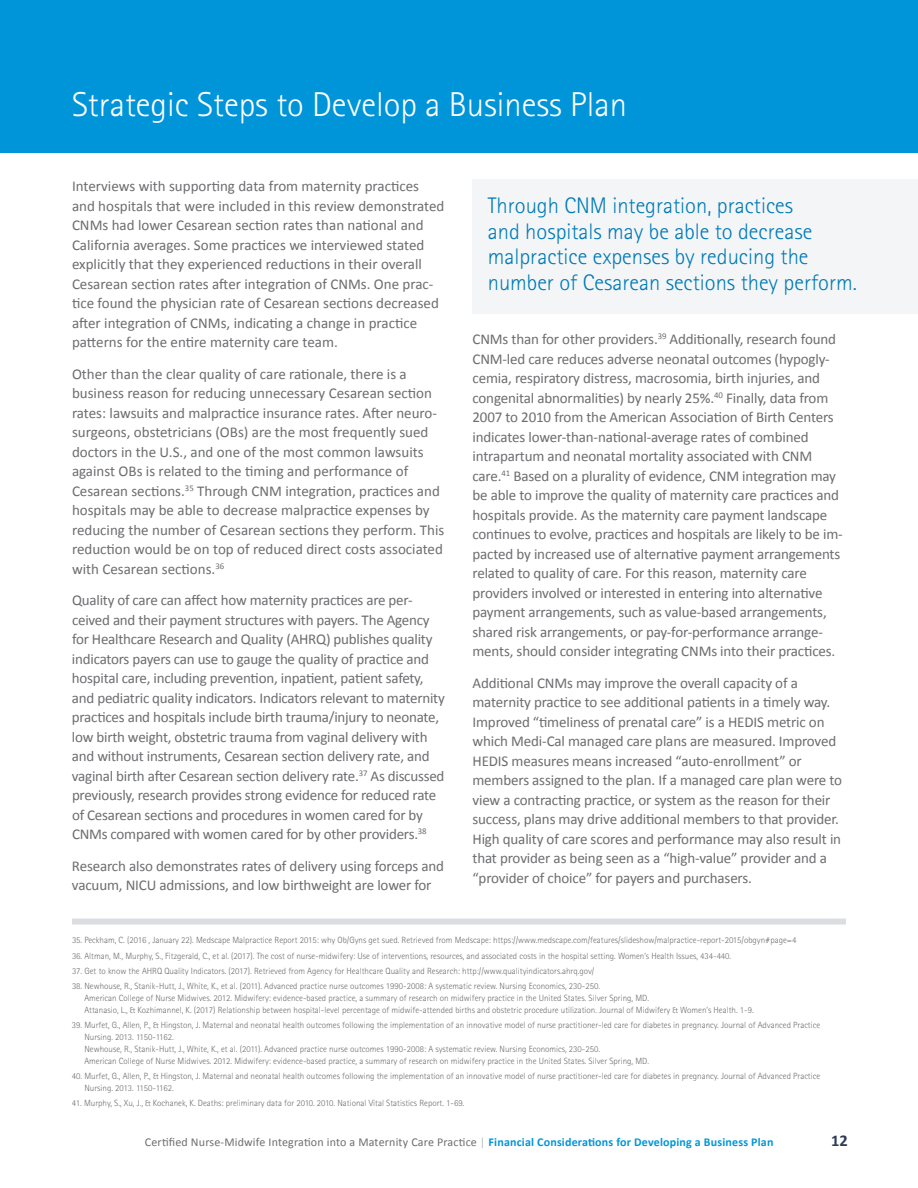
<style>
.page{position:relative;width:918px;height:1188px;background:#fff}
.page>*{position:absolute;margin:0;border:0;box-sizing:border-box;transform-origin:0 0}
.t1{font:300 34.5px "Rotis Sans Serif";color:#fff}
.t2{font:300 22.5px/25.5px "Rotis Sans Serif";color:#007ab6}
.t3{font:700 16.5px "Calibri";color:#2e3a57}
.t4{font:15px/19.5px "Calibri";letter-spacing:-.01em;color:#6c6d70}
.t5{font:12px "Calibri";letter-spacing:.015em;color:#6d6e70}
.t6{font:300 9px/12px "Rotis Sans Serif";color:#6c6d70}
.s1{color:#b5bac2}
.s2{font-weight:700;color:#0095d9}
</style>
<div class="page">
<div style="left:72px;top:919px;width:774px;height:6px;background:#dbdde1"></div>
<div style="left:0;top:0;width:918px;height:153px;background:#0095d9"></div>
<div style="left:472px;top:179px;width:446px;height:134px;background:#f4f5f6"></div>
<h1 class="t1" style="left:72px;top:85px;width:557px">Strategic Steps to Develop a Business Plan</h1>
<p class="t4" style="left:72px;top:177px;width:374px">Interviews with supporting data from maternity practices and hospitals that were included in this review demonstrated CNMs had lower Cesarean section rates than national and California averages. Some practices we interviewed stated explicitly that they experienced reductions in their overall Cesarean section rates after integration of CNMs. One prac&shy;tice found the physician rate of Cesarean sections decreased after integration of CNMs, indicating a change in practice patterns for the entire maternity care team.</p>
<p class="t4" style="left:72px;top:364px;width:374px">Other than the clear quality of care rationale, there is a business reason for reducing unnecessary Cesarean section rates: lawsuits and malpractice insurance rates. After neuro&shy;surgeons, obstetricians (OBs) are the most frequently sued doctors in the U.S., and one of the most common lawsuits against OBs is related to the timing and performance of Cesarean sections.<sup>35</sup> Through CNM integration, practices and hospitals may be able to decrease malpractice expenses by reducing the number of Cesarean sections they perform. This reduction would be on top of reduced direct costs associated with Cesarean sections.<sup>36</sup></p>
<p class="t4" style="left:72px;top:591px;width:374px">Quality of care can affect how maternity practices are per&shy;ceived and their payment structures with payers. The Agency for Healthcare Research and Quality (AHRQ) publishes quality indicators payers can use to gauge the quality of practice and hospital care, including prevention, inpatient, patient safety, and pediatric quality indicators. Indicators relevant to maternity practices and hospitals include birth trauma/injury to neonate, low birth weight, obstetric trauma from vaginal delivery with and without instruments, Cesarean section delivery rate, and vaginal birth after Cesarean section delivery rate.<sup>37</sup> As discussed previously, research provides strong evidence for reduced rate of Cesarean sections and procedures in women cared for by CNMs compared with women cared for by other providers.<sup>38</sup></p>
<p class="t4" style="left:72px;top:856px;width:374px">Research also demonstrates rates of delivery using forceps and vacuum, NICU admissions, and low birthweight are lower for</p>
<h2 class="t2" style="left:488px;top:193px;width:371px">Through CNM integration, practices<br>and hospitals may be able to decrease malpractice expenses by reducing the number of Cesarean sections they perform.</h2>
<p class="t4" style="left:472px;top:330px;width:372px">CNMs than for other providers.<sup>39</sup> Additionally, research found CNM-led care reduces adverse neonatal outcomes (hypogly&shy;cemia, respiratory distress, macrosomia, birth injuries, and congenital abnormalities) by nearly 25%.<sup>40</sup> Finally, data from 2007 to 2010 from the American Association of Birth Centers indicates lower-than-national-average rates of combined intrapartum and neonatal mortality associated with CNM care.<sup>41</sup> Based on a plurality of evidence, CNM integration may be able to improve the quality of maternity care practices and hospitals provide. As the maternity care payment landscape continues to evolve, practices and hospitals are likely to be im&shy;pacted by increased use of alternative payment arrangements related to quality of care. For this reason, maternity care providers involved or interested in entering into alternative payment arrangements, such as value-based arrangements, shared risk arrangements, or pay-for-performance arrange&shy;ments, should consider integrating CNMs into their practices.</p>
<p class="t4" style="left:472px;top:673px;width:371px">Additional CNMs may improve the overall capacity of a maternity practice to see additional patients in a timely way.<br>Improved “timeliness of prenatal care” is a HEDIS metric on which Medi-Cal managed care plans are measured. Improved HEDIS measures means increased “auto-enrollment” or members assigned to the plan. If a managed care plan were to view a contracting practice, or system as the reason for their success, plans may drive additional members to that provider.<br>High quality of care scores and performance may also result in that provider as being seen as a “high-value” provider and a “provider of choice” for payers and purchasers.</p>
<p class="t6" style="left:72px;top:934px;width:726px">35. Peckham, C. (2016 , January 22). Medscape Malpractice Report 2015: why Ob/Gyns get sued. Retrieved from Medscape: https://www.medscape.com/features/slideshow/malpractice-report-2015/obgyn#page=4</p>
<p class="t6" style="left:72px;top:950px;width:661px">36. Altman, M., Murphy, S., Fitzgerald, C., et al. (2017). The cost of nurse-midwifery: Use of interventions, resources, and associated costs in the hospital setting. Women’s Health Issues, 434-440.</p>
<p class="t6" style="left:72px;top:965px;width:524px">37. Get to know the AHRQ Quality Indicators. (2017). Retrieved from Agency for Healthcare Quality and Research: http://www.qualityindicators.ahrq.gov/</p>
<p class="t6" style="left:84px;top:980px;width:671px;text-indent:-12px">38. Newhouse, R., Stanik-Hutt, J., White, K., et al. (2011). Advanced practice nurse outcomes 1990-2008: A systematic review. Nursing Economics, 230-250.<br>American College of Nurse Midwives. 2012. Midwifery: evidence-based practice, a summary of research on midwifery practice in the United States. Silver Spring, MD.<br>Attanasio, L., &amp; Kozhimannel, K. (2017) Relationship between hospital-level percentage of midwife-attended births and obstetric procedure utilization. Journal of Midwifery &amp; Women’s Health. 1-9.</p>
<p class="t6" style="left:84px;top:1019px;width:737px;text-indent:-12px">39. Murfet, G., Allen, P., &amp; Hingston, J. Maternal and neonatal health outcomes following the implementation of an innovative model of nurse practitioner-led care for diabetes in pregnancy. Journal of Advanced Practice Nursing. 2013. 1150-1162.<br>Newhouse, R., Stanik-Hutt, J., White, K., et al. (2011). Advanced practice nurse outcomes 1990-2008: A systematic review. Nursing Economics, 230-250.<br>American College of Nurse Midwives. 2012. Midwifery: evidence-based practice, a summary of research on midwifery practice in the United States. Silver Spring, MD.</p>
<p class="t6" style="left:84px;top:1070px;width:737px;text-indent:-12px">40. Murfet, G., Allen, P., &amp; Hingston, J. Maternal and neonatal health outcomes following the implementation of an innovative model of nurse practitioner-led care for diabetes in pregnancy. Journal of Advanced Practice<br>Nursing. 2013. 1150-1162.</p>
<p class="t6" style="left:72px;top:1097px;width:394px">41. Murphy, S., Xu, J., &amp; Kochanek, K. Deaths: preliminary data for 2010. 2010. National Vital Statistics Report. 1-69.</p>
<p class="t5" style="left:145px;top:1134px;width:630px">Certified Nurse-Midwife Integration into a Maternity Care Practice <span class="s1">|</span> <span class="s2">Financial Considerations for Developing a Business Plan</span></p>
<p class="t3" style="left:831px;top:1130px;width:18px">12</p>
</div>
